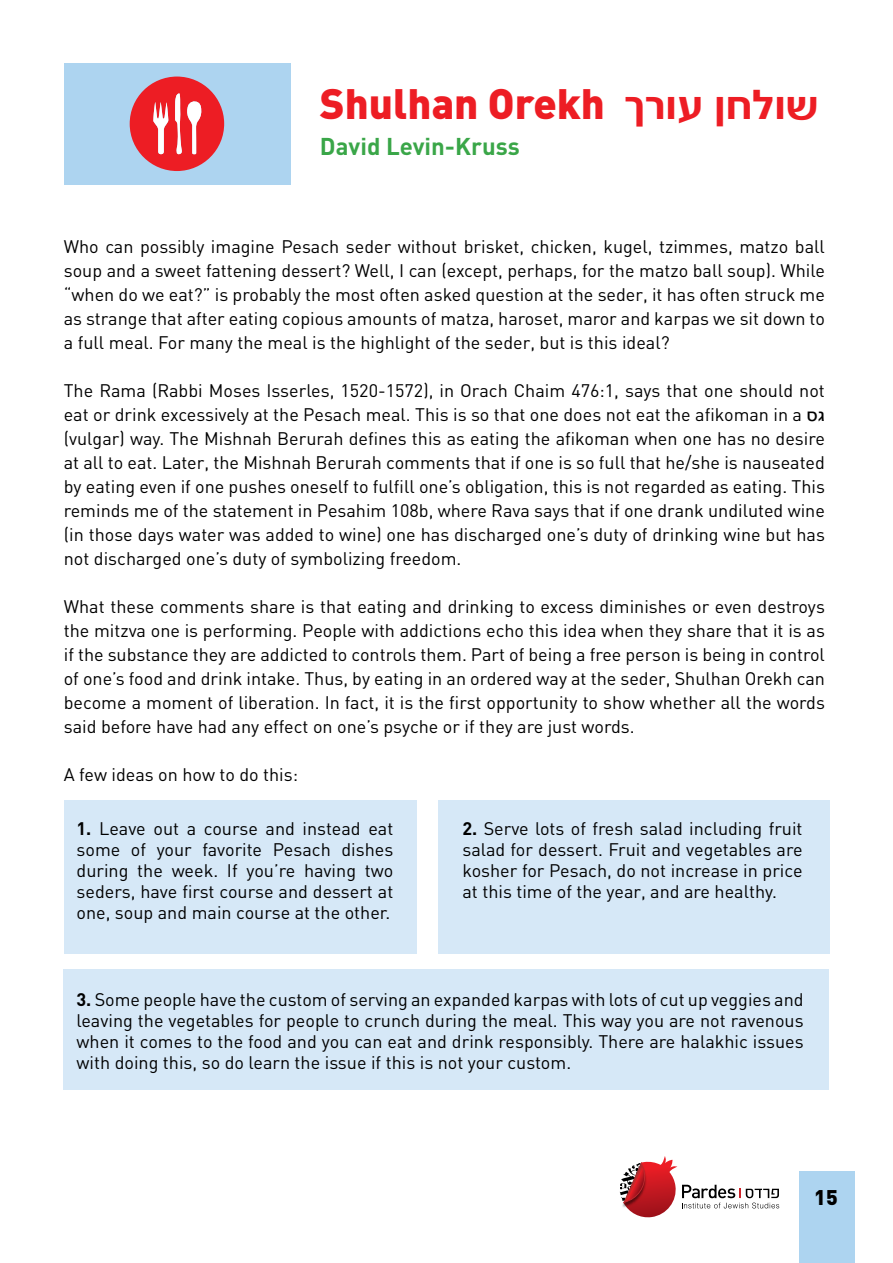
<style>
.page{position:relative;width:893px;height:1263px;background:#fff}
.page>*{position:absolute;margin:0;border:0;box-sizing:border-box;transform-origin:0 0}
.t1{font:900 42px "DIN";color:#ed1d24}
.t2{font:700 24px "DIN";color:#3aa648}
.t3{font:900 21px "DIN";color:#000}
.t4{font:18px/24px "DIN";color:#000;text-align:justify}
.s1{font-family:"Narkis Tam MF";font-weight:700}
.s2{font-family:"Narkis Tam MF";font-weight:500}
.s3{font-weight:700}
</style>
<div class="page">
<svg style="left:620px;top:1156px;width:159px;height:62px"></svg>
<div style="left:799px;top:1172px;width:56px;height:91px;background:#add4f0"></div>
<div style="left:64px;top:64px;width:226px;height:121px;background:#add4f0"></div>
<svg style="left:130px;top:77px;width:94px;height:94px"></svg>
<div style="left:64px;top:800px;width:353px;height:154px;background:#d6e8f7"></div>
<div style="left:64px;top:969px;width:765px;height:121px;background:#d6e8f7"></div>
<div style="left:438px;top:800px;width:391px;height:154px;background:#d6e8f7"></div>
<h1 class="t1" style="left:320px;top:76px;width:500px">Shulhan O r e k h <span class="s1">עורך חן שול</span></h1>
<h2 class="t2" style="left:320px;top:131px;width:201px">David Levin-Kruss</h2>
<p class="t4" style="left:64px;top:234px;width:763px">Who can possibly imagine Pesach seder without brisket, chicken, kugel, tzimmes, matzo ball soup and a sweet fattening dessert? Well I, can (except, perhaps, for the matzo ball soup .) While “when do we eat?” is probably the most often asked question at the seder it, has often struck me as strange that after eating copious amounts of matza, haroset, maror and karpas we sit down to a full meal. For many the meal is the highlight of the seder, but is this ideal?</p>
<p class="t4" style="left:64px;top:378px;width:763px">The Rama (Rabbi Moses Isserles, 1520-1572 i n,) Orach Chaim 476:1, says that one should not eat or drink excessively at the Pesach meal. This is so that one does not eat the afikoman in <span class="s2">ס</span>a <span class="s2">ג </span>(vulgar) way. The Mishnah Berurah defines this as eating the afikoman when one has no desire at all to eat. Later, the Mishnah Berurah comments that if one is so full that he/she is nauseated by eating even if one pushes oneself to fulfill one s’ obligation, this is not regarded as eating. This reminds me of the statement in Pesahim 108 ,b where Rava says that if one drank undiluted wine i n( those days water was added to wine) one has discharged one s’ duty of drinking wine but has not discharged one s’ duty of symbolizing freedom.</p>
<p class="t4" style="left:64px;top:594px;width:763px">What these comments share is that eating and drinking to excess diminishes or even destroys the mitzva one is performing. People with addictions echo this idea when they share that isit as if the substance they are addicted to controls them. Part of being a free person is being in control of one s’ food and drink intake. Thus, by eating in an ordered way at the seder, Shulhan Orekh can become a moment of liberation In. fact isit, the first opportunity to show whether all the words said before have had any effect on one s’ psyche or if they are just words.</p>
<p class="t4" style="left:64px;top:762px;width:236px">A few ideas on how to do this:</p>
<p class="t4" style="left:77px;top:817px;width:318px;line-height:21px;text-align:right"><span class="s3">1.</span> Leave out a course and instead eat dishes</p>
<p class="t4" style="left:131px;top:837px;width:17px">of</p>
<p class="t4" style="left:202px;top:837px;width:61px">favorite</p>
<p class="t4" style="left:273px;top:837px;width:60px">Pesach</p>
<p class="t4" style="left:77px;top:837px;width:45px">some</p>
<p class="t4" style="left:157px;top:837px;width:37px">your</p>
<p class="t4" style="left:227px;top:858px;width:12px">If</p>
<p class="t4" style="left:77px;top:859px;width:318px;line-height:21px;text-align:left">during<br>seders, have first course and dessert at one, soup and main course at the other.</p>
<p class="t4" style="left:304px;top:858px;width:54px">having</p>
<p class="t4" style="left:137px;top:858px;width:27px">the</p>
<p class="t4" style="left:172px;top:858px;width:48px">week.</p>
<p class="t4" style="left:246px;top:858px;width:50px">you’re</p>
<p class="t4" style="left:365px;top:858px;width:30px">two</p>
<p class="t4" style="left:462px;top:817px;width:342px;line-height:21px"><span class="s3">2.</span> Serve lots of fresh salad including fruit salad for dessert. Fruit and vegetables are kosher for Pesach, do not increase in price at this time of the year, and are healthy.</p>
<p class="t4" style="left:77px;top:988px;width:729px;line-height:21px"><span class="s3">3.</span> Some people have the custom of serving an expanded karpas with lots of cut up veggies and leaving the vegetables for people to crunch during the meal. This way you are not ravenous when it comes to the food and you can eat and drink responsibly. There are halakhic issues with doing this, so do learn the issue if this is not your custom.</p>
<p class="t3" style="left:814px;top:1184px;width:25px">15</p>
</div>
